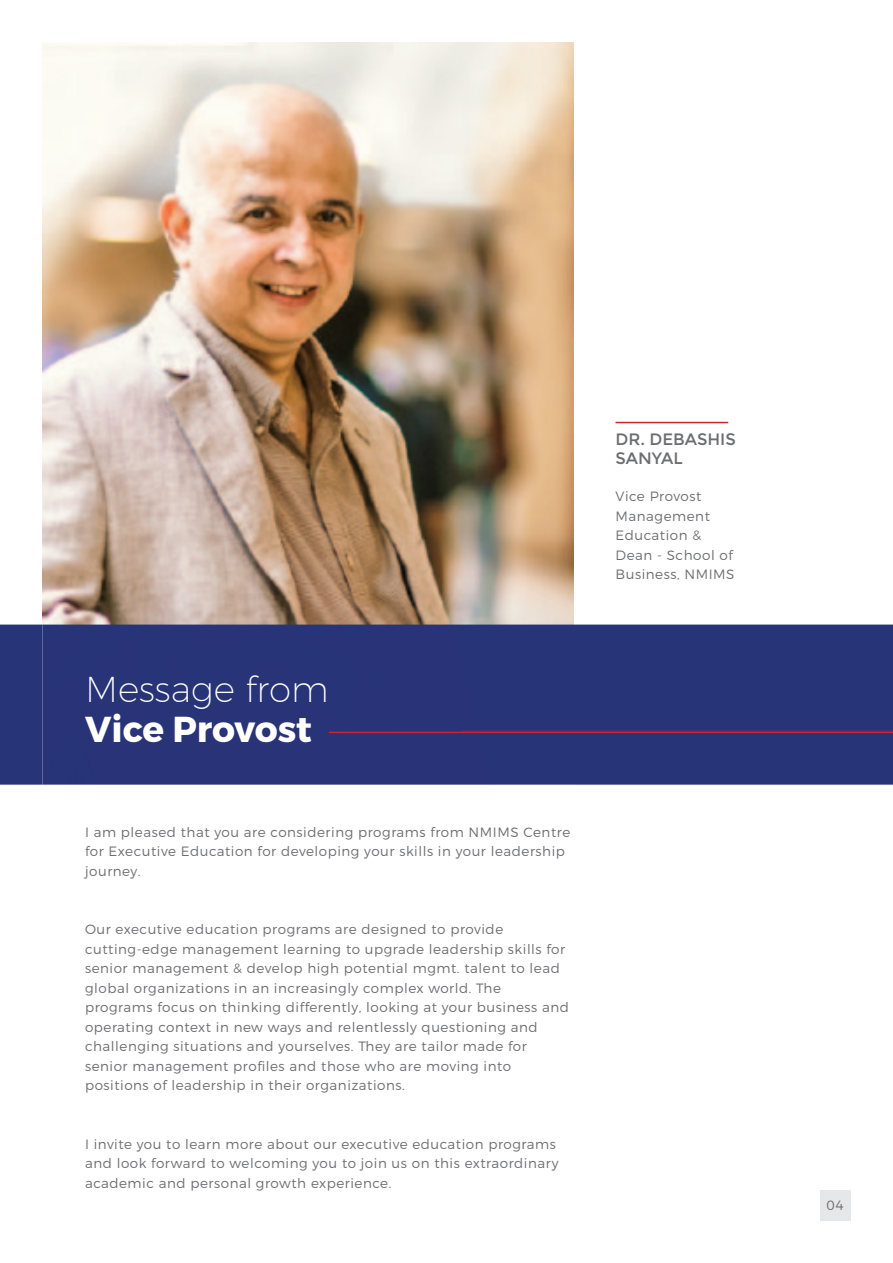
<style>
.page{position:relative;width:893px;height:1263px;background:#fff}
.page>*{position:absolute;margin:0;border:0;box-sizing:border-box;transform-origin:0 0}
.t1{font:200 36px "Montserrat";color:#fff}
.t2{font:700 36px "Montserrat";color:#fff}
.t3{font:16.5px/18.9px "Montserrat";color:#6c6d70}
.t4{font:300 13.5px/19.5px "Montserrat";letter-spacing:.04em;color:#6c6d70}
</style>
<div class="page">
<img style="left:43px;top:43px;width:530px;height:582px">
<hr style="left:615px;top:422px;width:113px;height:1px;background:#d1232a">
<div style="left:0;top:625px;width:893px;height:160px;background:#283478"></div>
<svg style="left:463px;top:730px;width:430px;height:2px"></svg>
<hr style="left:329px;top:732px;width:564px;height:1px;background:#d1232a">
<div style="left:820px;top:1190px;width:30px;height:30px;background:#e6e7e9"></div>
<h1 class="t1" style="left:85px;top:668px;width:245px">Message from</h1>
<h1 class="t2" style="left:85px;top:707px;width:228px">Vice Provost</h1>
<p class="t4" style="left:85px;top:822px;width:487px">I am pleased that you are considering programs from NMIMS Centre for Executive Education for developing your skills in your leadership journey.</p>
<p class="t4" style="left:85px;top:919px;width:485px">Our executive education programs are designed to provide cutting-edge management learning to upgrade leadership skills for senior management &amp; develop high potential mgmt. talent to lead global organizations in an increasingly complex world. The programs focus on thinking differently, looking at your business and operating context in new ways and relentlessly questioning and challenging situations and yourselves. They are tailor made for senior management profiles and those who are moving into positions of leadership in their organizations.</p>
<p class="t4" style="left:85px;top:1134px;width:475px">I invite you to learn more about our executive education programs and look forward to welcoming you to join us on this extraordinary academic and personal growth experience.</p>
<p class="t3" style="left:615px;top:430px;width:122px">DR. DEBASHIS<br>SANYAL</p>
<p class="t4" style="left:615px;top:486px;width:120px">Vice Provost<br>Management<br>Education &amp;<br>Dean - School of<br>Business, NMIMS</p>
<p class="t4" style="left:826px;top:1195px;width:19px">04</p>
</div>
